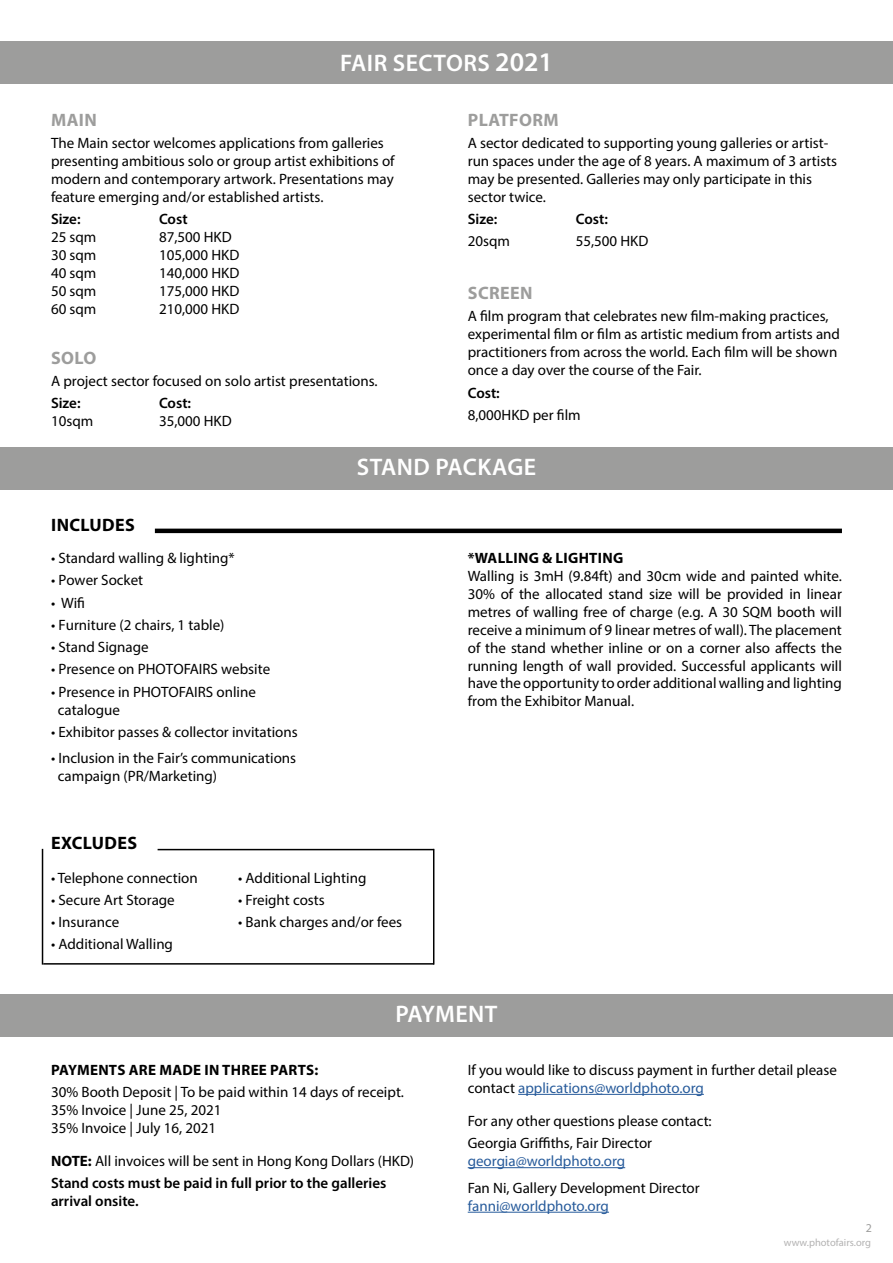
<style>
.page{position:relative;width:893px;height:1263px;background:#fff}
.page>*{position:absolute;margin:0;border:0;box-sizing:border-box;transform-origin:0 0}
.t1{font:600 24px "Myriad Pro";letter-spacing:.02em;color:#fff}
.t2{font:700 18px "Myriad Pro";letter-spacing:.02em;color:#9d9d9c}
.t3{font:700 18px "Myriad Pro";letter-spacing:.02em;color:#000}
.t4{font:15px/18px "Myriad Pro";color:#000}
.t5{font:600 15px/22.2px "Myriad Pro";color:#000}
.t6{font:700 15px "Myriad Pro";letter-spacing:.02em;color:#000}
.t7{font:15px "Myriad Pro";color:#275b9b}
.t8{font:12px "Myriad Pro";color:#9d9d9c}
.t9{font:10.5px "Myriad Pro";color:#b3b2b2}
.s1{font-size:27px}
.s2{font-weight:700}
.s3{font-weight:400}
.s4{color:#275b9b}
</style>
<div class="page">
<div style="left:0;top:41px;width:893px;height:43px;background:#9d9d9c"></div>
<div style="left:0;top:447px;width:893px;height:43px;background:#9d9d9c"></div>
<div style="left:0;top:994px;width:893px;height:42px;background:#9d9d9c"></div>
<hr style="left:155px;top:529px;width:687px;height:4px;background:#000">
<hr style="left:158px;top:849px;width:276px;height:1px;background:#000">
<hr style="left:433px;top:849px;width:1px;height:115px;background:#000">
<hr style="left:42px;top:849px;width:1px;height:115px;background:#000">
<hr style="left:43px;top:963px;width:391px;height:1px;background:#000">
<hr style="left:518px;top:1094px;width:186px;height:1px;background:#275b9b">
<hr style="left:468px;top:1167px;width:157px;height:1px;background:#275b9b">
<hr style="left:468px;top:1212px;width:141px;height:1px;background:#275b9b">
<h1 class="t1" style="left:340px;top:48px;width:214px">FAIR SECTORS <span class="s1">2021</span></h1>
<p class="t2" style="left:51px;top:108px;width:47px">MAIN</p>
<p class="t4" style="left:51px;top:134px;width:345px">The Main sector welcomes applications from galleries presenting ambitious solo or group artist exhibitions of modern and contemporary artwork. Presentations may feature emerging and/or established artists.</p>
<p class="t5" style="left:51px;top:208px;width:31px">Size:</p>
<p class="t5" style="left:159px;top:208px;width:30px">Cost</p>
<p class="t4" style="left:51px;top:228px;width:47px">25 sqm</p>
<p class="t4" style="left:159px;top:228px;width:74px">87,500 HKD</p>
<p class="t4" style="left:51px;top:246px;width:47px">30 sqm</p>
<p class="t4" style="left:159px;top:246px;width:82px">105,000 HKD</p>
<p class="t4" style="left:51px;top:264px;width:47px">40 sqm</p>
<p class="t4" style="left:159px;top:264px;width:82px">140,000 HKD</p>
<p class="t4" style="left:51px;top:282px;width:47px">50 sqm</p>
<p class="t4" style="left:159px;top:282px;width:82px">175,000 HKD</p>
<p class="t4" style="left:51px;top:300px;width:47px">60 sqm</p>
<p class="t4" style="left:159px;top:300px;width:82px">210,000 HKD</p>
<p class="t2" style="left:51px;top:346px;width:47px">SOLO</p>
<p class="t4" style="left:51px;top:372px;width:328px">A project sector focused on solo artist presentations.</p>
<p class="t5" style="left:51px;top:392px;width:31px">Size:</p>
<p class="t5" style="left:159px;top:392px;width:34px">Cost:</p>
<p class="t4" style="left:51px;top:412px;width:44px">10sqm</p>
<p class="t4" style="left:159px;top:412px;width:74px">35,000 HKD</p>
<p class="t2" style="left:468px;top:108px;width:92px">PLATFORM</p>
<p class="t4" style="left:468px;top:134px;width:371px">A sector dedicated to supporting young galleries or artist&shy;run spaces under the age of 8 years. A maximum of 3 artists may be presented. Galleries may only participate in this sector twice.</p>
<p class="t5" style="left:468px;top:208px;width:31px">Size:</p>
<p class="t5" style="left:576px;top:208px;width:34px">Cost:</p>
<p class="t4" style="left:468px;top:232px;width:44px">20sqm</p>
<p class="t4" style="left:576px;top:232px;width:74px">55,500 HKD</p>
<p class="t2" style="left:468px;top:281px;width:66px">SCREEN</p>
<p class="t4" style="left:468px;top:307px;width:374px">A film program that celebrates new film-making practices, experimental film or film as artistic medium from artists and practitioners from across the world. Each film will be shown once a day over the course of the Fair.</p>
<p class="t5" style="left:468px;top:381px;width:34px">Cost:</p>
<p class="t4" style="left:468px;top:406px;width:114px">8,000HKD per film</p>
<p class="t3" style="left:51px;top:513px;width:85px">INCLUDES</p>
<p class="t4" style="left:51px;top:549px;width:185px">• Standard walling &amp; lighting*</p>
<p class="t4" style="left:51px;top:571px;width:94px">• Power Socket</p>
<p class="t4" style="left:51px;top:593px;width:36px">• Wifi</p>
<p class="t4" style="left:51px;top:615px;width:175px">• Furniture (2 chairs, 1 table)</p>
<p class="t4" style="left:51px;top:638px;width:99px">• Stand Signage</p>
<p class="t4" style="left:51px;top:660px;width:221px">• Presence on PHOTOFAIRS website</p>
<p class="t4" style="left:58px;top:682px;width:200px;text-indent:-7px">• Presence in PHOTOFAIRS online catalogue</p>
<p class="t4" style="left:51px;top:722px;width:248px">• Exhibitor passes &amp; collector invitations</p>
<p class="t4" style="left:58px;top:749px;width:240px;line-height:17.4px;text-indent:-7px">• Inclusion in the Fair’s communications campaign (PR/Marketing)</p>
<p class="t3" style="left:51px;top:831px;width:87px">EXCLUDES</p>
<h1 class="t1" style="left:357px;top:452px;width:181px">STAND PACKAGE</h1>
<p class="t6" style="left:468px;top:548px;width:157px">*WALLING &amp; LIGHTING</p>
<p class="t4" style="left:468px;top:567px;width:376px;text-align:justify">Walling is 3mH (9.84ft) and 30cm wide and painted white.<br>30% of the allocated stand size will be provided in linear metres of walling free of charge (e.g. A 30 SQM booth will receive a minimum of 9 linear metres of wall). The placement of the stand whether inline or on a corner also affects the running length of wall provided. Successful applicants will have the opportunity to order additional walling and lighting from the Exhibitor Manual.</p>
<p class="t4" style="left:51px;top:868px;width:148px">• Telephone connection</p>
<p class="t4" style="left:51px;top:891px;width:125px">• Secure Art Storage</p>
<p class="t4" style="left:51px;top:913px;width:70px">• Insurance</p>
<p class="t4" style="left:51px;top:935px;width:124px">• Additional Walling</p>
<p class="t4" style="left:238px;top:868px;width:130px">• Additional Lighting</p>
<p class="t4" style="left:238px;top:891px;width:88px">• Freight costs</p>
<p class="t4" style="left:238px;top:913px;width:166px">• Bank charges and/or fees</p>
<h1 class="t1" style="left:395px;top:998px;width:104px">PAYMENT</h1>
<p class="t6" style="left:51px;top:1060px;width:269px">PAYMENTS ARE MADE IN THREE PARTS:</p>
<p class="t4" style="left:51px;top:1083px;width:354px">30% Booth Deposit | To be paid within 14 days of receipt.<br>35% Invoice | June 25, 2021<br>35% Invoice | July 16, 2021</p>
<p class="t5" style="left:51px;top:1150px;width:365px"><span class="s2">NOTE:</span> <span class="s3">All invoices will be sent in Hong Kong Dollars (HKD)<br></span>Stand costs must be paid in full prior to the galleries</p>
<p class="t5" style="left:51px;top:1190px;width:89px">arrival onsite.</p>
<p class="t4" style="left:468px;top:1060px;width:371px">If you would like to discuss payment in further detail please contact <span class="s4">applications@worldphoto.org</span></p>
<p class="t4" style="left:468px;top:1109px;width:245px;line-height:22.2px">For any other questions please contact:<br>Georgia Griffiths, Fair Director</p>
<p class="t7" style="left:468px;top:1152px;width:159px">georgia@worldphoto.org</p>
<p class="t4" style="left:468px;top:1178px;width:233px">Fan Ni, Gallery Development Director</p>
<p class="t7" style="left:468px;top:1196px;width:143px">fanni@worldphoto.org</p>
<p class="t8" style="left:866px;top:1221px;width:8px">2</p>
<p class="t9" style="left:784px;top:1236px;width:89px">www.photofairs.org</p>
</div>
